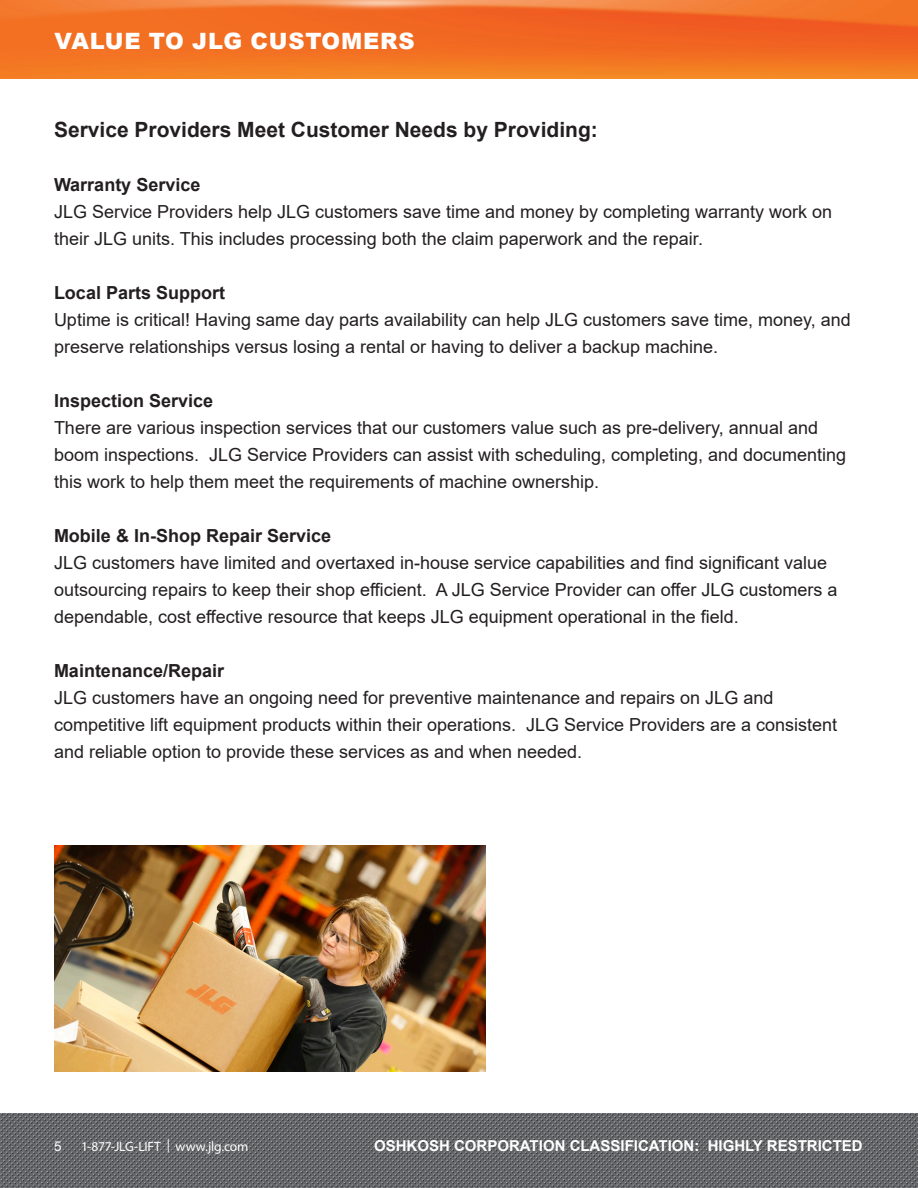
<style>
.page{position:relative;width:918px;height:1188px;background:#fff}
.page>*{position:absolute;margin:0;border:0;box-sizing:border-box;transform-origin:0 0}
.t1{font:900 22.5px "Arial";letter-spacing:.035em;color:#fff}
.t2{font:700 21px "Arial";color:#231f20}
.t3{font:18px/27px "Arial";color:#231f20}
.t4{font:700 18px "Arial";color:#231f20}
.t5{font:700 15px "Arial";color:#fff}
.t6{font:13.5px "Myriad Pro";letter-spacing:-.01em;color:#fff}
.t7{font:13.5px "Arial";color:#fff}
</style>
<div class="page">
<img style="left:0;top:0;width:918px;height:78px">
<img style="left:0;top:1113px;width:918px;height:75px">
<img style="left:54px;top:845px;width:432px;height:227px">
<p class="t1" style="left:54px;top:24px;width:362px">VALUE TO JLG CUSTOMERS</p>
<p class="t2" style="left:54px;top:115px;width:545px">Service Providers Meet Customer Needs by Providing:</p>
<p class="t4" style="left:54px;top:172px;width:148px">Warranty Service</p>
<p class="t3" style="left:54px;top:198px;width:780px">JLG Service Providers help JLG customers save time and money by completing warranty work on their JLG units. This includes processing both the claim paperwork and the repair.</p>
<p class="t4" style="left:54px;top:280px;width:173px">Local Parts Support</p>
<p class="t3" style="left:54px;top:306px;width:798px">Uptime is critical! Having same day parts availability can help JLG customers save time, money, and preserve relationships versus losing a rental or having to deliver a backup machine.</p>
<p class="t4" style="left:54px;top:388px;width:161px">Inspection Service</p>
<p class="t3" style="left:54px;top:414px;width:794px">There are various inspection services that our customers value such as pre-delivery, annual and boom inspections. JLG Service Providers can assist with scheduling, completing, and documenting this work to help them meet the requirements of machine ownership.</p>
<p class="t4" style="left:54px;top:523px;width:279px">Mobile &amp; In-Shop Repair Service</p>
<p class="t3" style="left:54px;top:549px;width:785px">JLG customers have limited and overtaxed in-house service capabilities and find significant value outsourcing repairs to keep their shop efficient. A JLG Service Provider can offer JLG customers a dependable, cost effective resource that keeps JLG equipment operational in the field.</p>
<p class="t4" style="left:54px;top:658px;width:172px">Maintenance/Repair</p>
<p class="t3" style="left:54px;top:684px;width:785px">JLG customers have an ongoing need for preventive maintenance and repairs on JLG and competitive lift equipment products within their operations. JLG Service Providers are a consistent and reliable option to provide these services as and when needed.</p>
<p class="t7" style="left:54px;top:1137px;width:9px">5</p>
<p class="t6" style="left:81px;top:1138px;width:169px">1-877-JLG-LIFT | www.jlg.com</p>
<p class="t5" style="left:374px;top:1135px;width:490px">OSHKOSH CORPORATION CLASSIFICATION: HIGHLY RESTRICTED</p>
</div>
